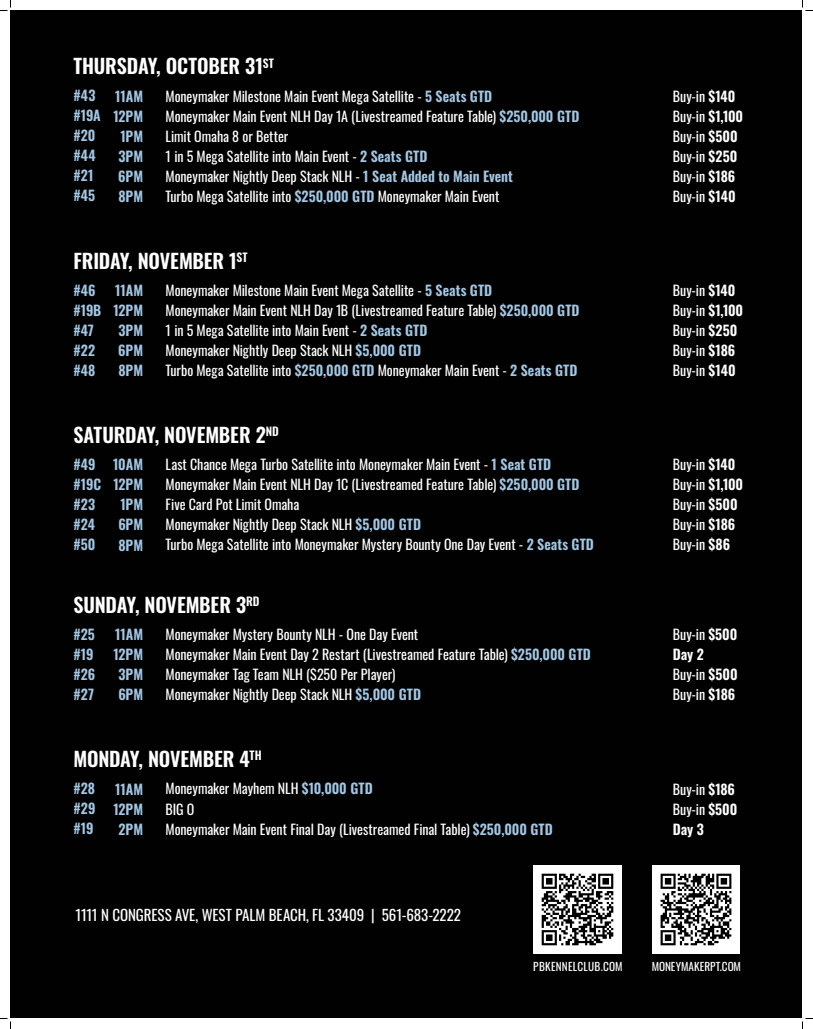
<style>
.page{position:relative;width:813px;height:1029px;background:#fff}
.page>*{position:absolute;margin:0;border:0;box-sizing:border-box;transform-origin:0 0}
.t1{font:600 20px "Oswald";letter-spacing:-.015em;color:#fff}
.t2{font:15px "Oswald";letter-spacing:-.005em;color:#fff}
.t3{font:14px/20px "Oswald";letter-spacing:-.005em;color:#fff}
.t4{font:600 14px/20px "Oswald";color:#a2c7e4;text-align:center}
.t5{font:11.25px "Oswald";letter-spacing:.01em;color:#fff}
.s1{font-weight:600;color:#a2c7e4}
.s2{font-weight:600}
</style>
<div class="page">
<div style="left:10px;top:10px;width:792px;height:1008px;background:#010101"></div>
<img style="left:652px;top:866px;width:88px;height:88px">
<img style="left:534px;top:866px;width:87px;height:88px">
<svg style="left:0;top:0;width:11px;height:11px"></svg>
<svg style="left:0;top:1018px;width:11px;height:11px"></svg>
<svg style="left:802px;top:0;width:11px;height:11px"></svg>
<svg style="left:802px;top:1018px;width:11px;height:11px"></svg>
<h1 class="t1" style="left:74px;top:48px;width:202px">THURSDAY, OCTOBER 31<sup>ST</sup></h1>
<p class="t4" style="left:74px;top:84px;width:29px;text-align:left">#43 #19A #20 #44 #21 #45</p>
<p class="t3" style="left:166px;top:85px;width:415px">Moneymaker Milestone Main Event Mega Satellite - <span class="s1">5 Seats GTD<br></span>Moneymaker Main Event NLH Day 1A (Livestreamed Feature Table) <span class="s1">$250,000 GTD </span>Limit Omaha 8 or Better<br>1 in 5 Mega Satellite into Main Event - <span class="s1">2 Seats GTD<br></span>Moneymaker Nightly Deep Stack NLH - <span class="s1">1 Seat Added to Main Event<br></span>Turbo Mega Satellite into <span class="s1">$250,000 GTD</span> Moneymaker Main Event</p>
<p class="t4" style="left:113px;top:85px;width:31px">11AM<br>12PM<br>1PM<br>3PM<br>6PM<br>8PM</p>
<h1 class="t1" style="left:74px;top:243px;width:176px">FRIDAY, NOVEMBER 1<sup>ST</sup></h1>
<p class="t4" style="left:74px;top:279px;width:29px;text-align:left">#46 #19B #47 #22 #48</p>
<p class="t3" style="left:166px;top:279px;width:416px">Moneymaker Milestone Main Event Mega Satellite - <span class="s1">5 Seats GTD<br></span>Moneymaker Main Event NLH Day 1B (Livestreamed Feature Table) <span class="s1">$250,000 GTD </span>1 in 5 Mega Satellite into Main Event - <span class="s1">2 Seats GTD<br></span>Moneymaker Nightly Deep Stack NLH <span class="s1">$5,000 GTD<br></span>Turbo Mega Satellite into <span class="s1">$250,000 GTD</span> Moneymaker Main Event - <span class="s1">2 Seats GTD</span></p>
<p class="t4" style="left:113px;top:279px;width:31px">11AM<br>12PM<br>3PM<br>6PM<br>8PM</p>
<h1 class="t1" style="left:74px;top:417px;width:207px">SATURDAY, NOVEMBER 2<sup>ND</sup></h1>
<p class="t4" style="left:74px;top:453px;width:29px;text-align:left">#49 #19C #23 #24 #50</p>
<p class="t3" style="left:166px;top:453px;width:430px">Last Chance Mega Turbo Satellite into Moneymaker Main Event - <span class="s1">1 Seat GTD </span>Moneymaker Main Event NLH Day 1C (Livestreamed Feature Table) <span class="s1">$250,000 GTD </span>Five Card Pot Limit Omaha<br>Moneymaker Nightly Deep Stack NLH <span class="s1">$5,000 GTD<br></span>Turbo Mega Satellite into Moneymaker Mystery Bounty One Day Event - <span class="s1">2 Seats GTD</span></p>
<p class="t4" style="left:113px;top:453px;width:31px">10AM<br>12PM<br>1PM<br>6PM<br>8PM</p>
<h1 class="t1" style="left:74px;top:587px;width:187px">SUNDAY, NOVEMBER 3<sup>RD</sup></h1>
<p class="t4" style="left:74px;top:623px;width:23px;text-align:left">#25 #19 #26 #27</p>
<p class="t3" style="left:166px;top:623px;width:427px">Moneymaker Mystery Bounty NLH - One Day Event<br>Moneymaker Main Event Day 2 Restart (Livestreamed Feature Table) <span class="s1">$250,000 GTD </span>Moneymaker Tag Team NLH ($250 Per Player)<br>Moneymaker Nightly Deep Stack NLH <span class="s1">$5,000 GTD</span></p>
<p class="t4" style="left:113px;top:623px;width:31px">11AM<br>12PM<br>3PM<br>6PM</p>
<h1 class="t1" style="left:74px;top:741px;width:190px">MONDAY, NOVEMBER 4<sup>TH</sup></h1>
<p class="t4" style="left:74px;top:777px;width:23px;text-align:justify">#28 #29 #19</p>
<p class="t3" style="left:166px;top:777px;width:389px">Moneymaker Mayhem NLH <span class="s1">$10,000 GTD<br></span>BIG O<br>Moneymaker Main Event Final Day (Livestreamed Final Table) <span class="s1">$250,000 GTD</span></p>
<p class="t4" style="left:113px;top:778px;width:31px">11AM<br>12PM<br>2PM</p>
<p class="t2" style="left:76px;top:902px;width:387px">1111 N CONGRESS AVE, WEST PALM BEACH, FL 33409 | 561-683-2222</p>
<p class="t3" style="left:673px;top:85px;width:72px">Buy-in <span class="s2">$140<br></span>Buy-in <span class="s2">$1,100<br></span>Buy-in <span class="s2">$500<br></span>Buy-in <span class="s2">$250<br></span>Buy-in <span class="s2">$186<br></span>Buy-in <span class="s2">$140</span></p>
<p class="t3" style="left:673px;top:279px;width:72px">Buy-in <span class="s2">$140<br></span>Buy-in <span class="s2">$1,100<br></span>Buy-in <span class="s2">$250<br></span>Buy-in <span class="s2">$186<br></span>Buy-in <span class="s2">$140</span></p>
<p class="t3" style="left:673px;top:453px;width:72px">Buy-in <span class="s2">$140<br></span>Buy-in <span class="s2">$1,100<br></span>Buy-in <span class="s2">$500<br></span>Buy-in <span class="s2">$186<br></span>Buy-in <span class="s2">$86</span></p>
<p class="t3" style="left:673px;top:623px;width:66px">Buy-in <span class="s2">$500<br>Day 2<br></span>Buy-in <span class="s2">$500<br></span>Buy-in <span class="s2">$186</span></p>
<p class="t3" style="left:673px;top:778px;width:66px">Buy-in <span class="s2">$186<br></span>Buy-in <span class="s2">$500<br>Day 3</span></p>
<p class="t5" style="left:533px;top:956px;width:91px">PBKENNELCLUB.COM</p>
<p class="t5" style="left:652px;top:956px;width:91px">MONEYMAKERPT.COM</p>
</div>
